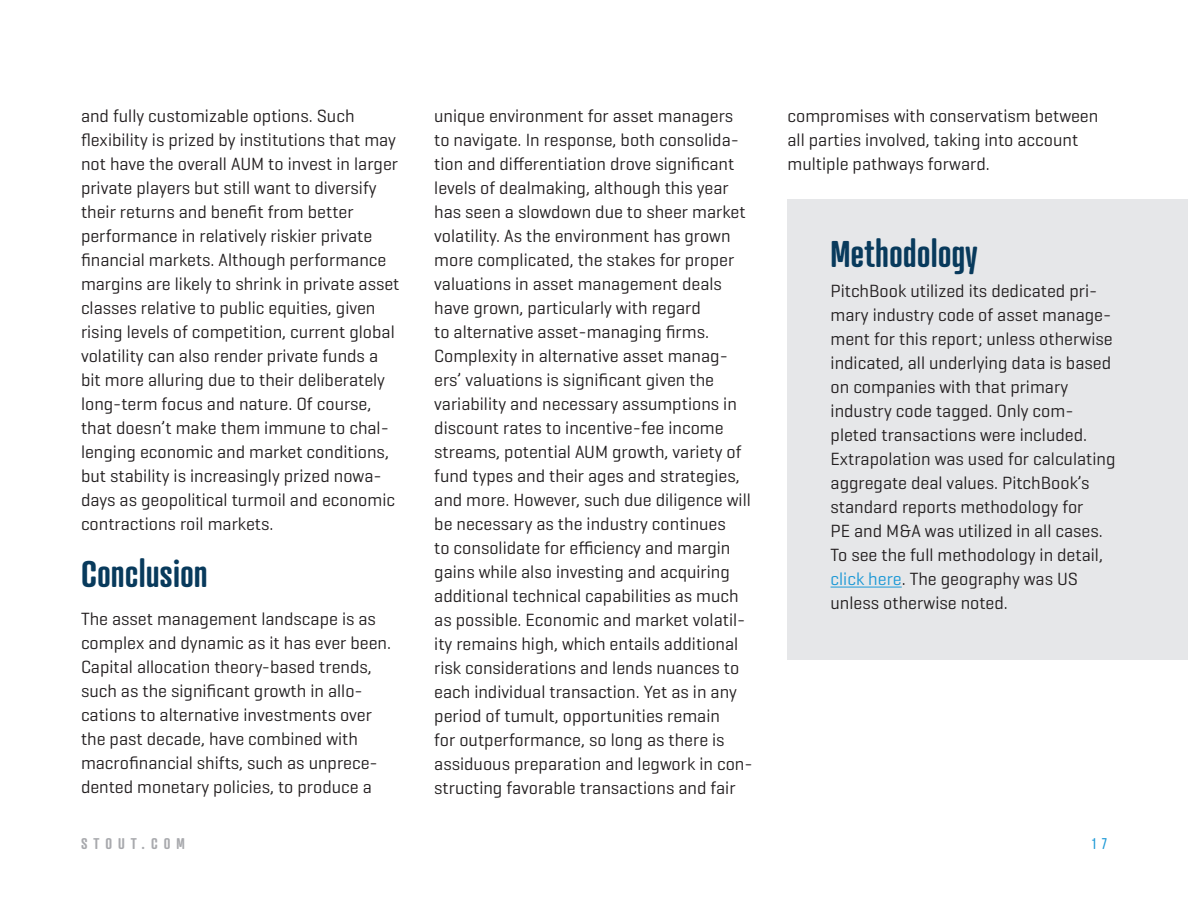
<style>
.page{position:relative;width:1188px;height:918px;background:#fff}
.page>*{position:absolute;margin:0;border:0;box-sizing:border-box;transform-origin:0 0}
.Subhead_1{font:600 36px "Atrament";color:#083a5c}
.Body{font:18px/24px "Geogrotesque";color:#231f20}
.t1{font:600 15px "Atrament";letter-spacing:.4em;color:#a8a9ad}
.t2{font:15px "Atrament";color:#1d99d6}
.s1{color:#1d99d6}
</style>
<div class="page">
<div style="left:788px;top:200px;width:400px;height:460px;background:#e6e7e9"></div>
<hr style="left:831px;top:587px;width:71px;height:1px;background:#1d99d6">
<p class="Body" style="left:81px;top:103px;width:320px">and fully customizable options. Such flexibility is prized by institutions that may not have the overall AUM to invest in larger private players but still want to diversify their returns and benefit from better performance in relatively riskier private financial markets. Although performance margins are likely to shrink in private asset classes relative to public equities, given rising levels of competition, current global volatility can also render private funds a bit more alluring due to their deliberately long-term focus and nature. Of course, that doesn’t make them immune to chal&shy;lenging economic and market conditions, but stability is increasingly prized nowa&shy;days as geopolitical turmoil and economic contractions roil markets.</p>
<p class="Subhead_1" style="left:81px;top:552px;width:128px">Conclusion</p>
<p class="Body" style="left:81px;top:606px;width:312px">The asset management landscape is as complex and dynamic as it has ever been.<br>Capital allocation theory-based trends, such as the significant growth in allo&shy;cations to alternative investments over the past decade, have combined with macrofinancial shifts, such as unprece&shy;dented monetary policies, to produce a</p>
<p class="Body" style="left:434px;top:103px;width:320px">unique environment for asset managers to navigate. In response, both consolida&shy;tion and differentiation drove significant levels of dealmaking, although this year has seen a slowdown due to sheer market volatility. As the environment has grown more complicated, the stakes for proper valuations in asset management deals have grown, particularly with regard<br>to alternative asset-managing firms.<br>Complexity in alternative asset manag&shy;ers’ valuations is significant given the variability and necessary assumptions in discount rates to incentive-fee income streams, potential AUM growth, variety of fund types and their ages and strategies, and more. However, such due diligence will be necessary as the industry continues<br>to consolidate for efficiency and margin gains while also investing and acquiring additional technical capabilities as much as possible. Economic and market volatil&shy;ity remains high, which entails additional risk considerations and lends nuances to each individual transaction. Yet as in any period of tumult, opportunities remain<br>for outperformance, so long as there is assiduous preparation and legwork in con&shy;structing favorable transactions and fair</p>
<p class="Body" style="left:788px;top:103px;width:312px">compromises with conservatism between all parties involved, taking into account multiple pathways forward.</p>
<p class="Subhead_1" style="left:831px;top:231px;width:148px">Methodology</p>
<p class="Body" style="left:831px;top:279px;width:286px">PitchBook utilized its dedicated pri&shy;mary industry code of asset manage&shy;ment for this report; unless otherwise indicated, all underlying data is based on companies with that primary industry code tagged. Only com&shy;pleted transactions were included.<br>Extrapolation was used for calculating aggregate deal values. PitchBook’s standard reports methodology for<br>PE and M&amp;A was utilized in all cases.<br>To see the full methodology in detail, <span class="s1">click here</span>. The geography was US unless otherwise noted.</p>
<p class="t1" style="left:81px;top:834px;width:105px">STOUT.COM</p>
<p class="t2" style="left:1092px;top:834px;width:16px">1 7</p>
</div>
